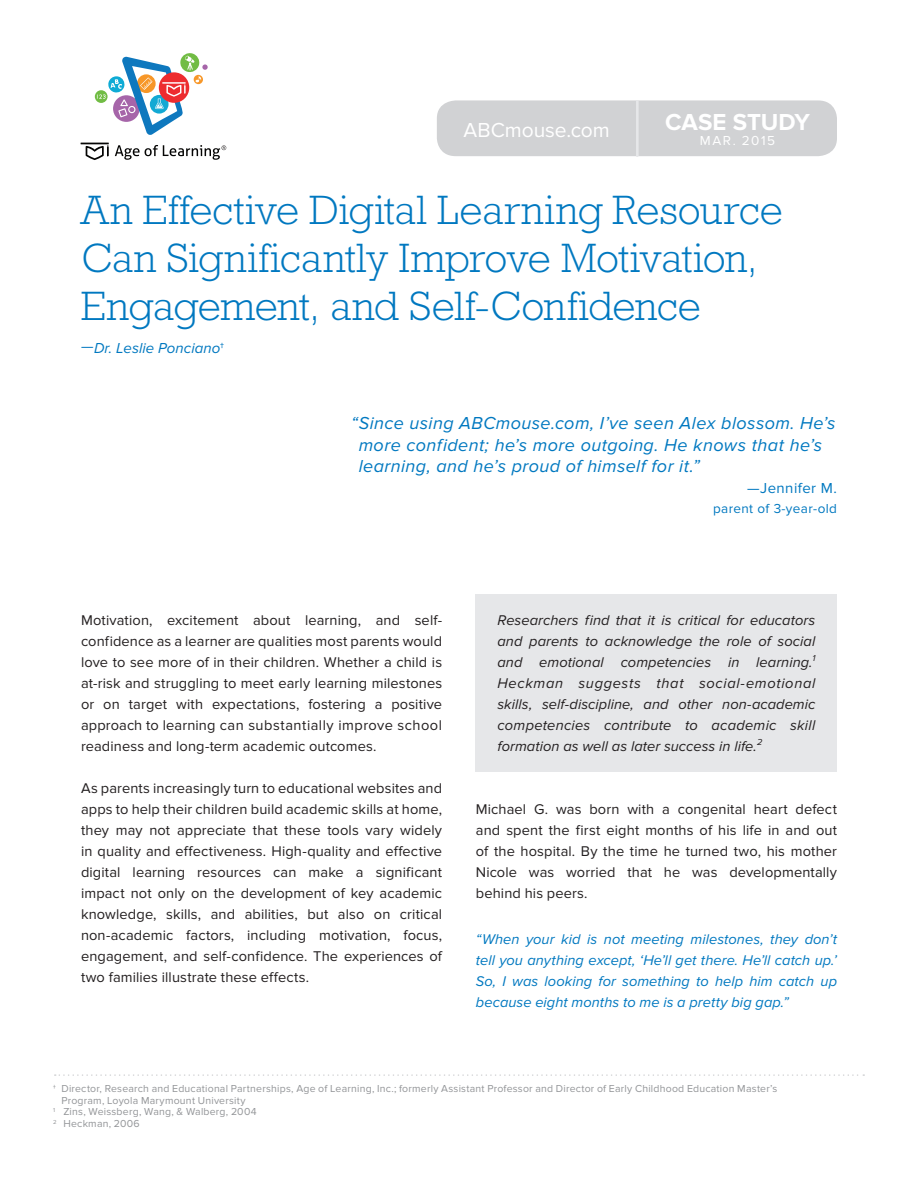
<style>
.page{position:relative;width:918px;height:1188px;background:#fff}
.page>*{position:absolute;margin:0;border:0;box-sizing:border-box;transform-origin:0 0}
.t1{font:300 41.55px/48px "Rockwell Std";letter-spacing:-.005em;color:#0078c0}
.t2{font:700 24px "Proxima Nova";color:#fff}
.t3{font:21px "Proxima Nova";letter-spacing:-.005em;color:#fff}
.quote_body{font:italic 18px/21.6px "Proxima Nova";letter-spacing:.025em;color:#0078c0}
.t4{font:italic 15px "Proxima Nova";color:#0078c0}
.quote_source{font:15px "Proxima Nova";letter-spacing:.03em;color:#0078c0}
.body_text{font:14.7px/21px "Proxima Nova";letter-spacing:.01em;color:#231f20;text-align:justify}
.Indent{font:italic 14.7px/21px "Proxima Nova";letter-spacing:.005em;color:#231f20;text-align:justify}
.open_quotation{font:italic 14.7px/21px "Proxima Nova";letter-spacing:.005em;color:#0078c0;text-align:justify}
.quote_source-2{font:13.5px "Proxima Nova";letter-spacing:.03em;color:#0078c0}
.t5{font:13.5px "Proxima Nova";letter-spacing:.12em;color:#fff}
.footer_2{font:10.5px/12px "Proxima Nova";letter-spacing:.02em;color:#939598}
.s1{font-style:normal}
</style>
<div class="page">
<div style="left:437px;top:100px;width:400px;height:56px;background:#d1d2d4;border-radius:18px"></div>
<svg style="left:55px;top:1074px;width:809px;height:2px"></svg>
<svg style="left:95px;top:90px;width:13px;height:13px"></svg>
<svg style="left:97px;top:53px;width:111px;height:82px"></svg>
<svg style="left:81px;top:143px;width:28px;height:17px"></svg>
<svg style="left:115px;top:145px;width:111px;height:15px"></svg>
<hr style="left:636px;top:100px;width:2px;height:56px;background:#e6e7e9">
<div style="left:476px;top:594px;width:361px;height:178px;background:#e6e7e9"></div>
<h3 class="t3" style="left:464px;top:118px;width:148px">ABCmouse.com</h3>
<p class="t2" style="left:665px;top:108px;width:146px">CASE STUDY</p>
<p class="t5" style="left:700px;top:133px;width:77px">MAR. 2015</p>
<p class="t1" style="left:81px;top:186px;width:703px">An Effective Digital Learning Resource<br>Can Significantly Improve Motivation,<br>Engagement, and Self-Confidence</p>
<p class="t4" style="left:81px;top:340px;width:145px">—Dr. Leslie Ponciano<span class="s1">†</span></p>
<p class="quote_body" style="left:359px;top:413px;width:479px;text-indent:-8px">“Since using ABCmouse.com, I’ve seen Alex blossom. He’s more confident; he’s more outgoing. He knows that he’s learning, and he’s proud of himself for it.”</p>
<p class="quote_source" style="left:747px;top:480px;width:91px">—Jennifer M.</p>
<p class="quote_source-2" style="left:713px;top:500px;width:125px">parent of 3-year-old</p>
<p class="body_text" style="left:81px;top:610px;width:363px">Motivation, excitement about learning, and self&shy;confidence as a learner are qualities most parents would love to see more of in their children. Whether a child is at-risk and struggling to meet early learning milestones or on target with expectations, fostering a positive approach to learning can substantially improve school readiness and long-term academic outcomes.</p>
<p class="body_text" style="left:81px;top:778px;width:363px">As parents increasingly turn to educational websites and apps to help their children build academic skills at home, they may not appreciate that these tools vary widely in quality and effectiveness. High-quality and effective digital learning resources can make a significant impact not only on the development of key academic knowledge, skills, and abilities, but also on critical non-academic factors, including motivation, focus, engagement, and self-confidence. The experiences of two families illustrate these effects.</p>
<p class="Indent" style="left:497px;top:610px;width:319px">Researchers find that it is critical for educators and parents to acknowledge the role of social and emotional competencies in learning.<sup>1<br></sup>Heckman suggests that social-emotional skills, self-discipline, and other non-academic competencies contribute to academic skill formation as well as later success in life.<sup>2</sup></p>
<p class="body_text" style="left:476px;top:799px;width:363px">Michael G. was born with a congenital heart defect and spent the first eight months of his life in and out of the hospital. By the time he turned two, his mother Nicole was worried that he was developmentally behind his peers.</p>
<p class="open_quotation" style="left:476px;top:928px;width:363px">“When your kid is not meeting milestones, they don’t tell you anything except, ‘He’ll get there. He’ll catch up.’ So, I was looking for something to help him catch up because eight months to me is a pretty big gap.”</p>
<p class="footer_2" style="left:61px;top:1082px;width:717px;text-indent:-8px">† Director, Research and Educational Partnerships, Age of Learning, Inc.; formerly Assistant Professor and Director of Early Childhood Education Master’s<br>Program, Loyola Marymount University</p>
<p class="footer_2" style="left:53px;top:1106px;width:205px"><sup>1</sup> Zins, Weissberg, Wang, &amp; Walberg, 2004</p>
<p class="footer_2" style="left:53px;top:1117px;width:88px"><sup>2</sup> Heckman, 2006</p>
</div>
